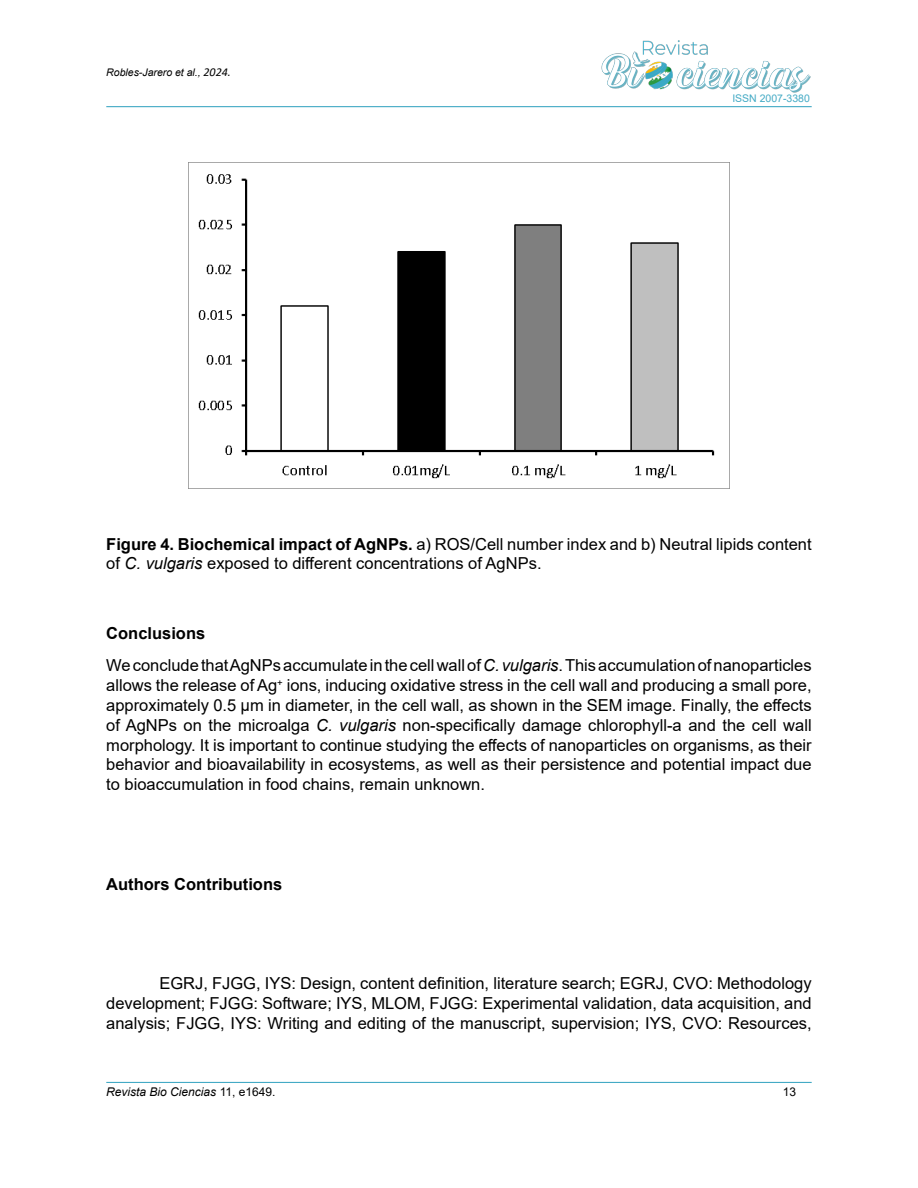
<style>
.page{position:relative;width:918px;height:1188px;background:#fff}
.page>*{position:absolute;margin:0;border:0;box-sizing:border-box;transform-origin:0 0}
.t1{font:16.5px/19.8px "Arial";color:#000}
.t2{font:700 16.5px "Arial";color:#000}
.t3{font:italic 12px "Arial";color:#000}
.t4{font:12px "Arial";color:#000}
.t5{font:italic 10.5px "Arial";color:#000}
.t6{font:10.5px "Arial";color:#44aac5}
.s1{font-family:"Calibri";font-size:12px}
.s2{font-weight:700}
.s3{font-style:italic}
.s4{font-style:normal}
</style>
<div class="page">
<hr style="left:106px;top:106px;width:706px;height:1px;background:#44aac5">
<hr style="left:106px;top:1082px;width:706px;height:1px;background:#44aac5">
<img style="left:601px;top:40px;width:211px;height:68px">
<img style="left:198px;top:174px;width:517px;height:305px">
<p class="t5" style="left:106px;top:65px;width:126px">Robles-Jarero et al., <span class="s1">2024.</span></p>
<p class="t6" style="left:732px;top:91px;width:79px">ISSN 2007-3380</p>
<p class="t1" style="left:106px;top:534px;width:707px"><span class="s2">Figure 4. Biochemical impact of AgNPs.</span> a) ROS/Cell number index and b) Neutral lipids content of <span class="s3">C. vulgaris</span> exposed to different concentrations of AgNPs.</p>
<p class="t1" style="left:106px;top:618px;width:707px;line-height:32px"><span class="s2">Conclusions<br></span>We conclude that AgNPs accumulate in the cell wall of <span class="s3">C. vulgaris</span>. This accumulation of nanoparticles</p>
<p class="t1" style="left:106px;top:675px;width:707px;text-align:justify">allows the release of Ag<sup>+</sup> ions, inducing oxidative stress in the cell wall and producing a small pore, approximately 0.5 μm in diameter, in the cell wall, as shown in the SEM image. Finally, the effects of AgNPs on the microalga <span class="s3">C. vulgaris</span> non-specifically damage chlorophyll-a and the cell wall morphology. It is important to continue studying the effects of nanoparticles on organisms, as their behavior and bioavailability in ecosystems, as well as their persistence and potential impact due to bioaccumulation in food chains, remain unknown.</p>
<p class="t2" style="left:106px;top:872px;width:177px">Authors Contributions</p>
<p class="t1" style="left:106px;top:973px;width:707px;text-align:justify;text-indent:53px">EGRJ, FJGG, IYS: Design, content definition, literature search; EGRJ, CVO: Methodology development; FJGG: Software; IYS, MLOM, FJGG: Experimental validation, data acquisition, and analysis; FJGG, IYS: Writing and editing of the manuscript, supervision; IYS, CVO: Resources,</p>
<p class="t3" style="left:106px;top:1084px;width:171px">Revista Bio Ciencias <span class="s4">11, e1649.</span></p>
<p class="t4" style="left:783px;top:1083px;width:15px">13</p>
</div>
